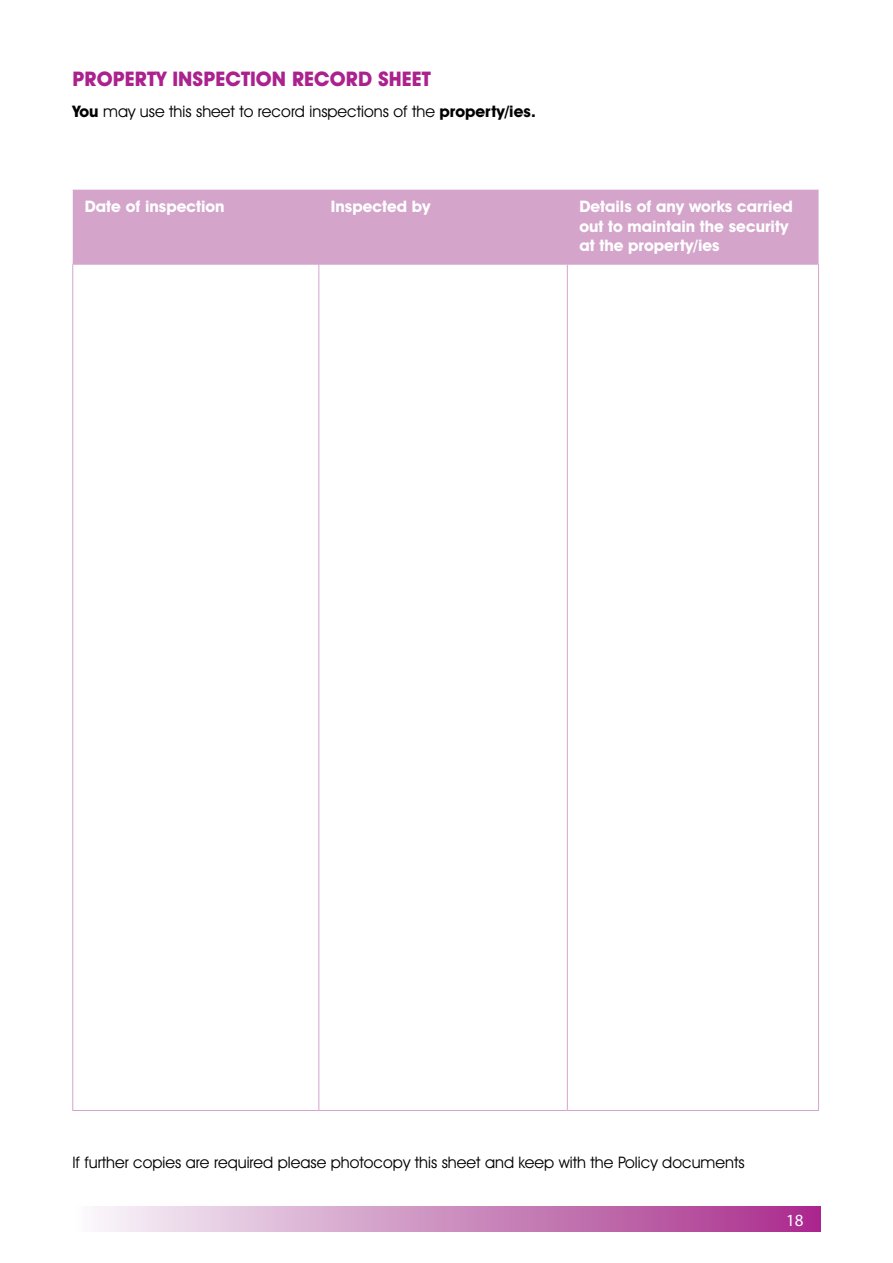
<style>
.page{position:relative;width:893px;height:1263px;background:#fff}
.page>*{position:absolute;margin:0;border:0;box-sizing:border-box;transform-origin:0 0}
.t1{font:700 20.25px "Avant Garde IT Cby BT";color:#ab218e}
.t2{font:17.1px "Myriad";color:#fff}
.t3{font:15.9px "Avant Garde IT Cby BT";color:#000}
.t4{font:700 15.9px/19.2px "Avant Garde IT Cby BT";color:#fff}
.s1{font-weight:700}
</style>
<div class="page">
<div style="left:71px;top:1206px;width:750px;height:26px;background:linear-gradient(to right,#f7f9fa,#a72b8a)"></div>
<div style="left:73px;top:190px;width:746px;height:74px;background:#d4a4cb"></div>
<hr style="left:72px;top:264px;width:247px;height:1px;background:#d4a4cb">
<hr style="left:72px;top:264px;width:1px;height:846px;background:#d4a4cb">
<hr style="left:319px;top:264px;width:248px;height:1px;background:#d4a4cb">
<hr style="left:318px;top:264px;width:1px;height:846px;background:#d4a4cb">
<hr style="left:567px;top:264px;width:252px;height:1px;background:#d4a4cb">
<hr style="left:567px;top:264px;width:1px;height:846px;background:#d4a4cb">
<hr style="left:818px;top:264px;width:1px;height:846px;background:#d4a4cb">
<hr style="left:72px;top:1110px;width:247px;height:1px;background:#d4a4cb">
<hr style="left:319px;top:1110px;width:248px;height:1px;background:#d4a4cb">
<hr style="left:567px;top:1110px;width:252px;height:1px;background:#d4a4cb">
<p class="t1" style="left:72px;top:66px;width:360px">PROPERTY INSPECTION RECORD SHEET</p>
<p class="t3" style="left:72px;top:102px;width:465px"><span class="s1">You</span> may use this sheet to record inspections of the <span class="s1">property/ies.</span></p>
<p class="t4" style="left:85px;top:197px;width:141px">Date of inspection</p>
<p class="t4" style="left:331px;top:197px;width:101px">Inspected by</p>
<p class="t4" style="left:579px;top:197px;width:215px">Details of any works carried out to maintain the security at the property/ies</p>
<p class="t3" style="left:72px;top:1152px;width:674px">If further copies are required please photocopy this sheet and keep with the Policy documents</p>
<p class="t2" style="left:786px;top:1211px;width:19px">18</p>
</div>
